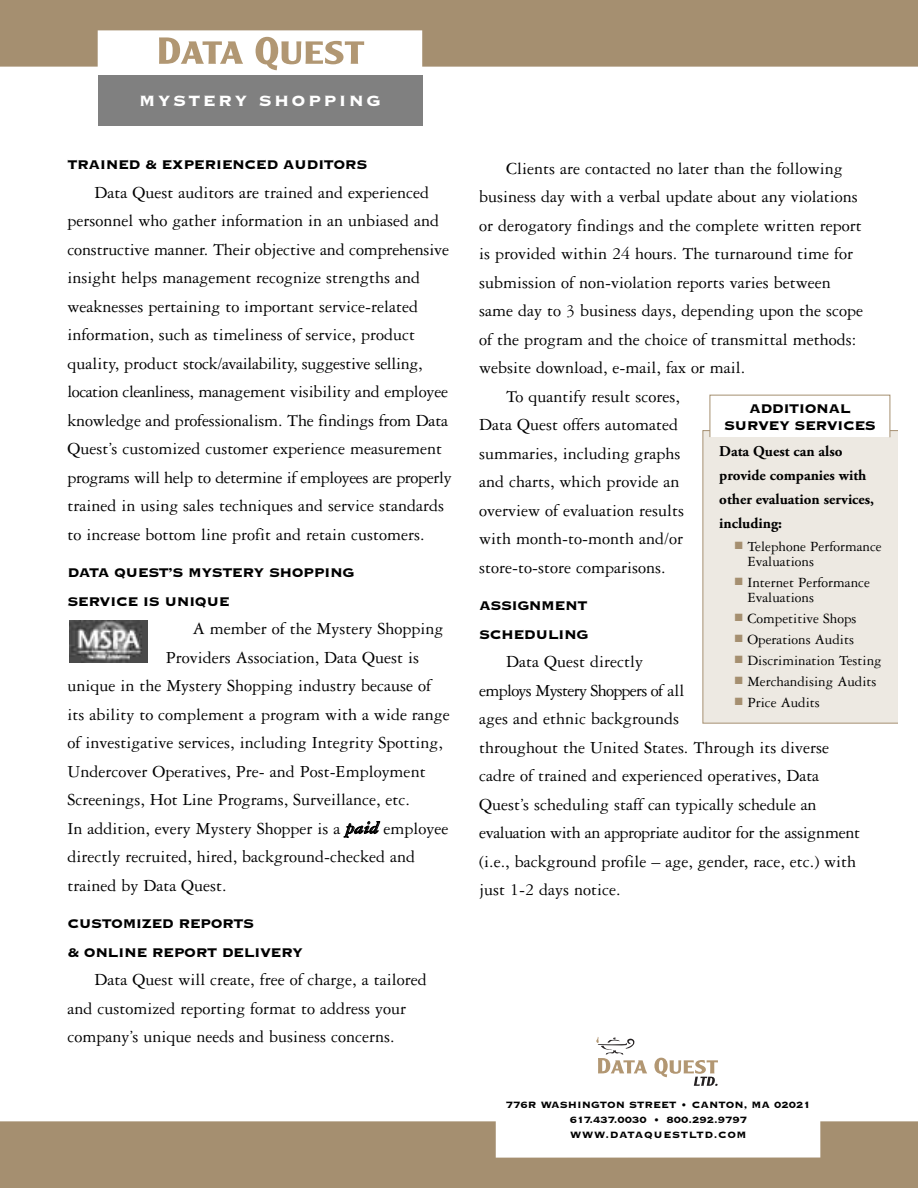
<style>
.page{position:relative;width:918px;height:1188px;background:#fff}
.page>*{position:absolute;margin:0;border:0;box-sizing:border-box;transform-origin:0 0}
.t1{font:19.5px "Copperplate Thirty Three BC";letter-spacing:.12em;color:#fff}
.t2{font:18px/28.5px "Garamond Three";color:#000}
.t3{font:16.5px/28.5px "Copperplate Thirty Three BC";letter-spacing:-.03em;color:#000}
.t4{font:15px/15px "Garamond Three";color:#000}
.t5{font:700 15px/24px "Adobe Garamond Pro";color:#000}
.t6{font:12px/15px "Copperplate Thirty Three BC";color:#000;text-align:center}
.s1{font-weight:700;font-style:italic}
.s2{color:#a58f70}
</style>
<div class="page">
<svg style="left:0;top:1121px;width:918px;height:67px;fill:#a58f70"></svg>
<svg style="left:0;top:0;width:918px;height:67px;background:#af9c80"></svg>
<div style="left:98px;top:75px;width:324px;height:51px;background:#808080"></div>
<svg style="left:159px;top:37px;width:84px;height:27px"></svg>
<svg style="left:256px;top:37px;width:108px;height:33px"></svg>
<img style="left:69px;top:621px;width:78px;height:42px">
<div style="left:703px;top:431px;width:204px;height:292px;background:#ede9e2"></div>
<div style="left:898px;top:425px;width:19px;height:311px;background:#fff"></div>
<div style="left:710px;top:396px;width:180px;height:41px;background:#fff"></div>
<div style="left:710px;top:395px;width:180px;height:43px;border:1px solid #a58f70"></div>
<svg style="left:597px;top:1037px;width:50px;height:36px"></svg>
<svg style="left:654px;top:1058px;width:64px;height:28px"></svg>
<p class="t1" style="left:139px;top:87px;width:243px">MYSTERY SHOPPING</p>
<p class="t3" style="left:68px;top:149px;width:301px">TRAINED &amp; EXPERIENCED AUDITORS</p>
<p class="t2" style="left:67px;top:180px;width:386px;text-indent:27px">Data Quest auditors are trained and experienced personnel who gather information in an unbiased and constructive manner. Their objective and comprehensive insight helps management recognize strengths and weaknesses pertaining to important service-related information, such as timeliness of service, product quality, product stock/availability, suggestive selling, location cleanliness, management visibility and employee knowledge and professionalism. The findings from Data Quest’s customized customer experience measurement programs will help to determine if employees are properly trained in using sales techniques and service standards to increase bottom line profit and retain customers.</p>
<p class="t3" style="left:67px;top:557px;width:288px">DATA QUEST’S MYSTERY SHOPPING<br>SERVICE IS UNIQUE</p>
<p class="t2" style="left:193px;top:616px;width:252px">A member of the Mystery Shopping</p>
<p class="t2" style="left:166px;top:645px;width:255px">Providers Association, Data Quest is</p>
<p class="t2" style="left:68px;top:673px;width:365px">unique in the Mystery Shopping industry because of</p>
<p class="t2" style="left:68px;top:702px;width:384px">its ability to complement a program with a wide range</p>
<p class="t2" style="left:68px;top:730px;width:377px">of investigative services, including Integrity Spotting,</p>
<p class="t2" style="left:68px;top:759px;width:360px">Undercover Operatives, Pre- and Post-Employment</p>
<p class="t2" style="left:68px;top:787px;width:344px">Screenings, Hot Line Programs, Surveillance, etc.</p>
<p class="t2" style="left:68px;top:816px;width:382px">In addition, every Mystery Shopper is a <span class="s1">paid</span> employee</p>
<p class="t2" style="left:67px;top:844px;width:349px">directly recruited, hired, background-checked and</p>
<p class="t2" style="left:67px;top:873px;width:161px">trained by Data Quest.</p>
<p class="t3" style="left:68px;top:908px;width:237px">CUSTOMIZED REPORTS<br>&amp; ONLINE REPORT DELIVERY</p>
<p class="t2" style="left:68px;top:967px;width:361px;text-indent:27px">Data Quest will create, free of charge, a tailored and customized reporting format to address your company’s unique needs and business concerns.</p>
<p class="t2" style="left:506px;top:156px;width:338px">Clients are contacted no later than the following</p>
<p class="t2" style="left:479px;top:184px;width:380px">business day with a verbal update about any violations</p>
<p class="t2" style="left:479px;top:213px;width:384px">or derogatory findings and the complete written report</p>
<p class="t2" style="left:479px;top:241px;width:375px">is provided within 24 hours. The turnaround time for</p>
<p class="t2" style="left:479px;top:270px;width:353px">submission of non-violation reports varies between</p>
<p class="t2" style="left:479px;top:298px;width:385px">same day to 3 business days, depending upon the scope</p>
<p class="t2" style="left:479px;top:327px;width:378px">of the program and the choice of transmittal methods:</p>
<p class="t2" style="left:479px;top:355px;width:268px">website download, e-mail, fax or mail.</p>
<p class="t2" style="left:506px;top:384px;width:175px">To quantify result scores,</p>
<p class="t2" style="left:479px;top:412px;width:200px">Data Quest offers automated</p>
<p class="t2" style="left:479px;top:441px;width:203px">summaries, including graphs</p>
<p class="t2" style="left:479px;top:469px;width:202px">and charts, which provide an</p>
<p class="t2" style="left:479px;top:498px;width:206px">overview of evaluation results</p>
<p class="t2" style="left:479px;top:526px;width:205px">with month-to-month and/or</p>
<p class="t2" style="left:479px;top:555px;width:188px">store-to-store comparisons.</p>
<p class="t3" style="left:479px;top:590px;width:111px">ASSIGNMENT<br>SCHEDULING</p>
<p class="t2" style="left:479px;top:649px;width:382px;text-indent:27px">Data Quest directly<br>employs Mystery Shoppers of all<br>ages and ethnic backgrounds<br>throughout the United States. Through its diverse cadre of trained and experienced operatives, Data Quest’s scheduling staff can typically schedule an evaluation with an appropriate auditor for the assignment (i.e., background profile – age, gender, race, etc.) with just 1-2 days notice.</p>
<p class="t3" style="left:724px;top:399px;width:153px;line-height:16.5px;text-align:center">ADDITIONAL<br>SURVEY SERVICES</p>
<p class="t5" style="left:719px;top:441px;width:156px">Data Quest can also provide companies with other evaluation services, including:</p>
<p class="t4" style="left:747px;top:540px;width:136px;text-indent:-13px"><span class="s2">■</span> Telephone Performance<br>Evaluations</p>
<p class="t4" style="left:747px;top:576px;width:124px;text-indent:-13px"><span class="s2">■</span> Internet Performance<br>Evaluations</p>
<p class="t4" style="left:735px;top:612px;width:123px"><span class="s2">■</span> Competitive Shops</p>
<p class="t4" style="left:735px;top:633px;width:121px"><span class="s2">■</span> Operations Audits</p>
<p class="t4" style="left:735px;top:654px;width:148px"><span class="s2">■</span> Discrimination Testing</p>
<p class="t4" style="left:735px;top:675px;width:143px"><span class="s2">■</span> Merchandising Audits</p>
<p class="t4" style="left:735px;top:696px;width:87px"><span class="s2">■</span> Price Audits</p>
<p class="t6" style="left:506px;top:1096px;width:306px">776R WASHINGTON STREET • CANTON, MA 02021<br>617.437.0030 • 800.292.9797<br>WWW.DATAQUESTLTD.COM</p>
</div>
